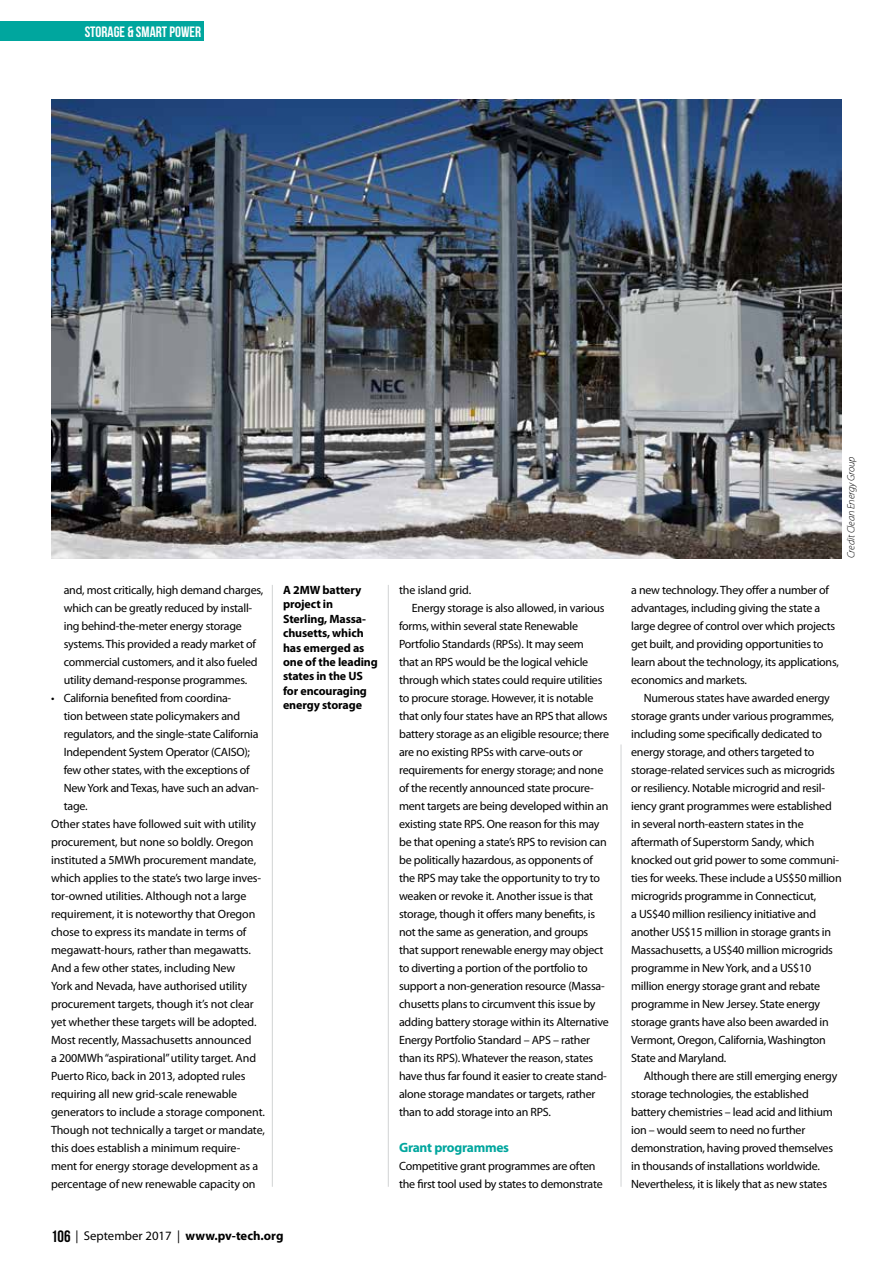
<style>
.page{position:relative;width:893px;height:1263px;background:#fff}
.page>*{position:absolute;margin:0;border:0;box-sizing:border-box;transform-origin:0 0}
.t1{font:15px "Bebas Neue";color:#fff}
.t2{font:700 13.5px "Myriad Pro";letter-spacing:-.02em;color:#00a69e}
.t3{font:12.75px "Myriad Pro";color:#000}
.t4{font:12px/18px "Myriad Pro";letter-spacing:-.02em;color:#000}
.t5{font:700 12px/14.4px "Myriad Pro";letter-spacing:-.01em;color:#000}
.t6{font:italic 300 10.5px "Myriad Pro";letter-spacing:-.01em;color:#000}
.s1{font-family:"Bebas Neue";font-size:16.5px}
.s2{font-weight:700}
</style>
<div class="page">
<div style="left:0;top:21px;width:204px;height:20px;background:#00a69e"></div>
<hr style="left:272px;top:585px;width:1px;height:602px;background:#d1d3d4">
<hr style="left:388px;top:585px;width:1px;height:602px;background:#d1d3d4">
<hr style="left:621px;top:744px;width:1px;height:443px;background:#d1d3d4">
<img style="left:51px;top:99px;width:791px;height:459px">
<p class="t1" style="left:85px;top:23px;width:118px">STORAGE &amp; SMART POWER</p>
<p class="t4" style="left:64px;top:581px;width:201px">and, most critically, high demand charges, which can be greatly reduced by install&shy;ing behind-the-meter energy storage systems. This provided a ready market of commercial customers, and it also fueled utility demand-response programmes.</p>
<p class="t4" style="left:51px;top:689px;width:182px">• California benefited from coordina-</p>
<p class="t4" style="left:64px;top:707px;width:178px">tion between state policymakers and</p>
<p class="t4" style="left:64px;top:725px;width:196px">regulators, and the single-state California</p>
<p class="t4" style="left:64px;top:743px;width:188px">Independent System Operator (CAISO);</p>
<p class="t4" style="left:64px;top:761px;width:188px">few other states, with the exceptions of</p>
<p class="t4" style="left:64px;top:779px;width:197px">New York and Texas, have such an advan-</p>
<p class="t4" style="left:64px;top:797px;width:25px">tage.</p>
<p class="t4" style="left:51px;top:815px;width:207px">Other states have followed suit with utility</p>
<p class="t4" style="left:51px;top:833px;width:204px">procurement, but none so boldly. Oregon</p>
<p class="t4" style="left:51px;top:851px;width:207px">instituted a 5MWh procurement mandate,</p>
<p class="t4" style="left:51px;top:869px;width:212px">which applies to the state’s two large inves-</p>
<p class="t4" style="left:51px;top:887px;width:197px">tor-owned utilities. Although not a large</p>
<p class="t4" style="left:51px;top:905px;width:206px">requirement, it is noteworthy that Oregon</p>
<p class="t4" style="left:51px;top:923px;width:197px">chose to express its mandate in terms of</p>
<p class="t4" style="left:51px;top:941px;width:201px">megawatt-hours, rather than megawatts.</p>
<p class="t4" style="left:51px;top:959px;width:186px">And a few other states, including New</p>
<p class="t4" style="left:51px;top:977px;width:198px">York and Nevada, have authorised utility</p>
<p class="t4" style="left:51px;top:995px;width:204px">procurement targets, though it’s not clear</p>
<p class="t4" style="left:51px;top:1013px;width:207px">yet whether these targets will be adopted.</p>
<p class="t4" style="left:51px;top:1031px;width:202px">Most recently, Massachusetts announced</p>
<p class="t4" style="left:51px;top:1049px;width:207px">a 200MWh “aspirational” utility target. And</p>
<p class="t4" style="left:51px;top:1067px;width:196px">Puerto Rico, back in 2013, adopted rules</p>
<p class="t4" style="left:51px;top:1085px;width:188px">requiring all new grid-scale renewable</p>
<p class="t4" style="left:51px;top:1103px;width:215px">generators to include a storage component.</p>
<p class="t4" style="left:51px;top:1121px;width:215px">Though not technically a target or mandate,</p>
<p class="t4" style="left:51px;top:1139px;width:191px">this does establish a minimum require-</p>
<p class="t4" style="left:51px;top:1157px;width:209px">ment for energy storage development as a</p>
<p class="t4" style="left:51px;top:1175px;width:206px">percentage of new renewable capacity on</p>
<p class="t5" style="left:283px;top:582px;width:96px">A 2MW battery project in<br>Sterling, Massa&shy;chusetts, which has emerged as one of the leading states in the US for encouraging energy storage</p>
<p class="t3" style="left:51px;top:1228px;width:234px"><span class="s1">106</span> | September 2017 | <span class="s2">www.pv-tech.org</span></p>
<p class="t4" style="left:399px;top:581px;width:74px">the island grid.</p>
<p class="t4" style="left:412px;top:599px;width:194px">Energy storage is also allowed, in various</p>
<p class="t4" style="left:399px;top:617px;width:181px">forms, within several state Renewable</p>
<p class="t4" style="left:399px;top:635px;width:186px">Portfolio Standards (RPSs). It may seem</p>
<p class="t4" style="left:399px;top:653px;width:191px">that an RPS would be the logical vehicle</p>
<p class="t4" style="left:399px;top:671px;width:205px">through which states could require utilities</p>
<p class="t4" style="left:399px;top:689px;width:196px">to procure storage. However, it is notable</p>
<p class="t4" style="left:399px;top:707px;width:210px">that only four states have an RPS that allows</p>
<p class="t4" style="left:399px;top:725px;width:211px">battery storage as an eligible resource; there</p>
<p class="t4" style="left:399px;top:743px;width:185px">are no existing RPSs with carve-outs or</p>
<p class="t4" style="left:399px;top:761px;width:206px">requirements for energy storage; and none</p>
<p class="t4" style="left:399px;top:779px;width:196px">of the recently announced state procure-</p>
<p class="t4" style="left:399px;top:797px;width:211px">ment targets are being developed within an</p>
<p class="t4" style="left:399px;top:815px;width:202px">existing state RPS. One reason for this may</p>
<p class="t4" style="left:399px;top:833px;width:209px">be that opening a state’s RPS to revision can</p>
<p class="t4" style="left:399px;top:851px;width:195px">be politically hazardous, as opponents of</p>
<p class="t4" style="left:399px;top:869px;width:202px">the RPS may take the opportunity to try to</p>
<p class="t4" style="left:399px;top:887px;width:196px">weaken or revoke it. Another issue is that</p>
<p class="t4" style="left:399px;top:905px;width:198px">storage, though it offers many benefits, is</p>
<p class="t4" style="left:399px;top:923px;width:191px">not the same as generation, and groups</p>
<p class="t4" style="left:399px;top:941px;width:206px">that support renewable energy may object</p>
<p class="t4" style="left:399px;top:959px;width:190px">to diverting a portion of the portfolio to</p>
<p class="t4" style="left:399px;top:977px;width:207px">support a non-generation resource (Massa-</p>
<p class="t4" style="left:399px;top:995px;width:198px">chusetts plans to circumvent this issue by</p>
<p class="t4" style="left:399px;top:1013px;width:211px">adding battery storage within its Alternative</p>
<p class="t4" style="left:399px;top:1031px;width:192px">Energy Portfolio Standard – APS – rather</p>
<p class="t4" style="left:399px;top:1049px;width:196px">than its RPS). Whatever the reason, states</p>
<p class="t4" style="left:399px;top:1067px;width:209px">have thus far found it easier to create stand-</p>
<p class="t4" style="left:399px;top:1085px;width:198px">alone storage mandates or targets, rather</p>
<p class="t4" style="left:399px;top:1103px;width:153px">than to add storage into an RPS.</p>
<p class="t2" style="left:399px;top:1139px;width:111px">Grant programmes</p>
<p class="t4" style="left:399px;top:1157px;width:205px">Competitive grant programmes are often the first tool used by states to demonstrate</p>
<p class="t6" style="left:845px;top:558px;width:103px;rotate:-90deg">Credit Clean Energy Group</p>
<p class="t4" style="left:631px;top:581px;width:209px">a new technology. They offer a number of advantages, including giving the state a large degree of control over which projects get built, and providing opportunities to learn about the technology, its applications, economics and markets.</p>
<p class="t4" style="left:631px;top:689px;width:212px;text-indent:13px">Numerous states have awarded energy storage grants under various programmes, including some specifically dedicated to energy storage, and others targeted to storage-related services such as microgrids or resiliency. Notable microgrid and resil&shy;iency grant programmes were established in several north-eastern states in the aftermath of Superstorm Sandy, which knocked out grid power to some communi&shy;ties for weeks. These include a US$50 million microgrids programme in Connecticut,<br>a US$40 million resiliency initiative and another US$15 million in storage grants in Massachusetts, a US$40 million microgrids programme in New York, and a US$10 million energy storage grant and rebate programme in New Jersey. State energy storage grants have also been awarded in Vermont, Oregon, California, Washington State and Maryland.</p>
<p class="t4" style="left:631px;top:1067px;width:208px;text-indent:13px">Although there are still emerging energy storage technologies, the established battery chemistries – lead acid and lithium ion – would seem to need no further demonstration, having proved themselves in thousands of installations worldwide.<br>Nevertheless, it is likely that as new states</p>
</div>
